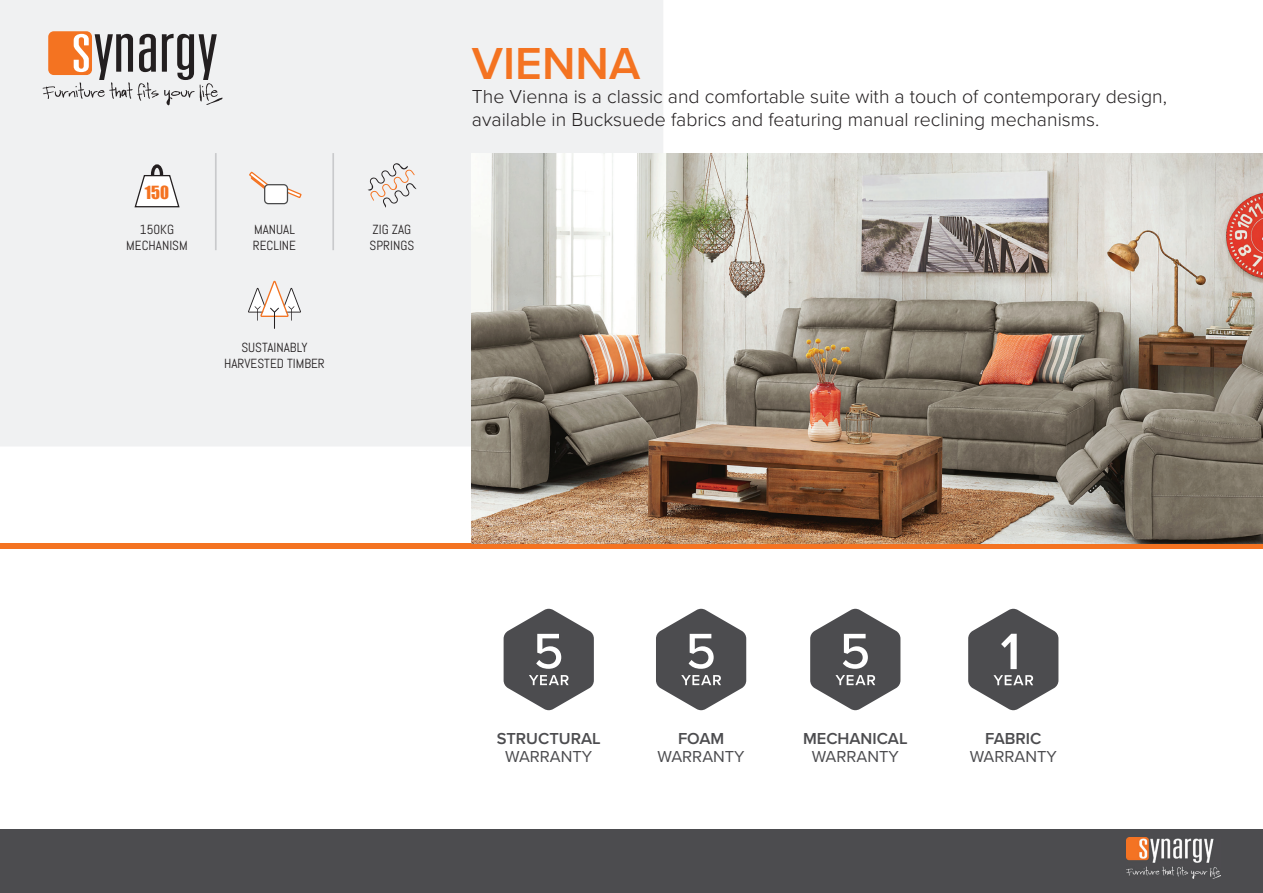
<style>
.page{position:relative;width:1263px;height:893px;background:#fff}
.page>*{position:absolute;margin:0;border:0;box-sizing:border-box;transform-origin:0 0}
.t1{font:600 46.5px "Proxima Nova";color:#f47321}
.t2{font:300 19.5px/23.4px "Proxima Nova";color:#231f20}
.t3{font:16.65px "Impact";color:#f47321}
.t4{font:16.5px "Proxima Nova";color:#4c4c4f}
.t5{font:600 16.5px "Proxima Nova";color:#4c4c4f}
.t6{font:13.2px/15.8px "Abel";color:#231f20;text-align:center}
</style>
<div class="page">
<div style="left:0;top:829px;width:1263px;height:64px;background:#4c4c4f"></div>
<img style="left:1126px;top:837px;width:94px;height:41px">
<div style="left:0;top:0;width:663px;height:446px;background:#f0f1f2"></div>
<div style="left:48px;top:31px;width:44px;height:44px;background:#f47321;border-radius:6px"></div>
<svg style="left:43px;top:34px;width:180px;height:71px"></svg>
<div style="left:0;top:543px;width:1263px;height:6px;background:#f47321"></div>
<svg style="left:504px;top:609px;width:90px;height:101px"></svg>
<svg style="left:656px;top:609px;width:90px;height:101px"></svg>
<svg style="left:810px;top:609px;width:90px;height:101px"></svg>
<svg style="left:968px;top:609px;width:90px;height:101px"></svg>
<img style="left:472px;top:153px;width:791px;height:390px">
<hr style="left:332px;top:153px;width:2px;height:97px;background:#c9cacc">
<hr style="left:215px;top:153px;width:2px;height:97px;background:#c9cacc">
<div style="left:151px;top:164px;width:12px;height:20px;border:3px solid #231f20;border-radius:50%"></div>
<svg style="left:134px;top:174px;width:46px;height:34px"></svg>
<svg style="left:368px;top:163px;width:48px;height:45px"></svg>
<svg style="left:248px;top:281px;width:53px;height:48px"></svg>
<svg style="left:248px;top:171px;width:27px;height:22px"></svg>
<svg style="left:288px;top:186px;width:15px;height:13px"></svg>
<div style="left:265px;top:185px;width:23px;height:19px;background:#fff;border-radius:4px"></div>
<div style="left:264px;top:184px;width:24px;height:20px;border:1px solid #4b4c4d;border-radius:4px"></div>
<p class="t3" style="left:145px;top:179px;width:26px">150</p>
<p class="t6" style="left:126px;top:222px;width:63px">150KG<br>MECHANISM</p>
<p class="t6" style="left:370px;top:222px;width:46px;text-align:left">ZIG ZAG<br>SPRINGS</p>
<p class="t6" style="left:253px;top:222px;width:45px;text-align:left">MANUAL<br>RECLINE</p>
<p class="t6" style="left:224px;top:340px;width:102px">SUSTAINABLY<br>HARVESTED TIMBER</p>
<h1 class="t1" style="left:472px;top:29px;width:170px">VIENNA</h1>
<p class="t2" style="left:472px;top:83px;width:696px">The Vienna is a classic and comfortable suite with a touch of contemporary design, available in Bucksuede fabrics and featuring manual reclining mechanisms.</p>
<p class="t5" style="left:497px;top:726px;width:106px">STRUCTURAL</p>
<p class="t4" style="left:505px;top:744px;width:88px">WARRANTY</p>
<p class="t5" style="left:678px;top:726px;width:48px">FOAM</p>
<p class="t4" style="left:658px;top:744px;width:88px">WARRANTY</p>
<p class="t5" style="left:803px;top:726px;width:106px">MECHANICAL</p>
<p class="t4" style="left:812px;top:744px;width:88px">WARRANTY</p>
<p class="t5" style="left:985px;top:726px;width:58px">FABRIC</p>
<p class="t4" style="left:970px;top:744px;width:88px">WARRANTY</p>
</div>
